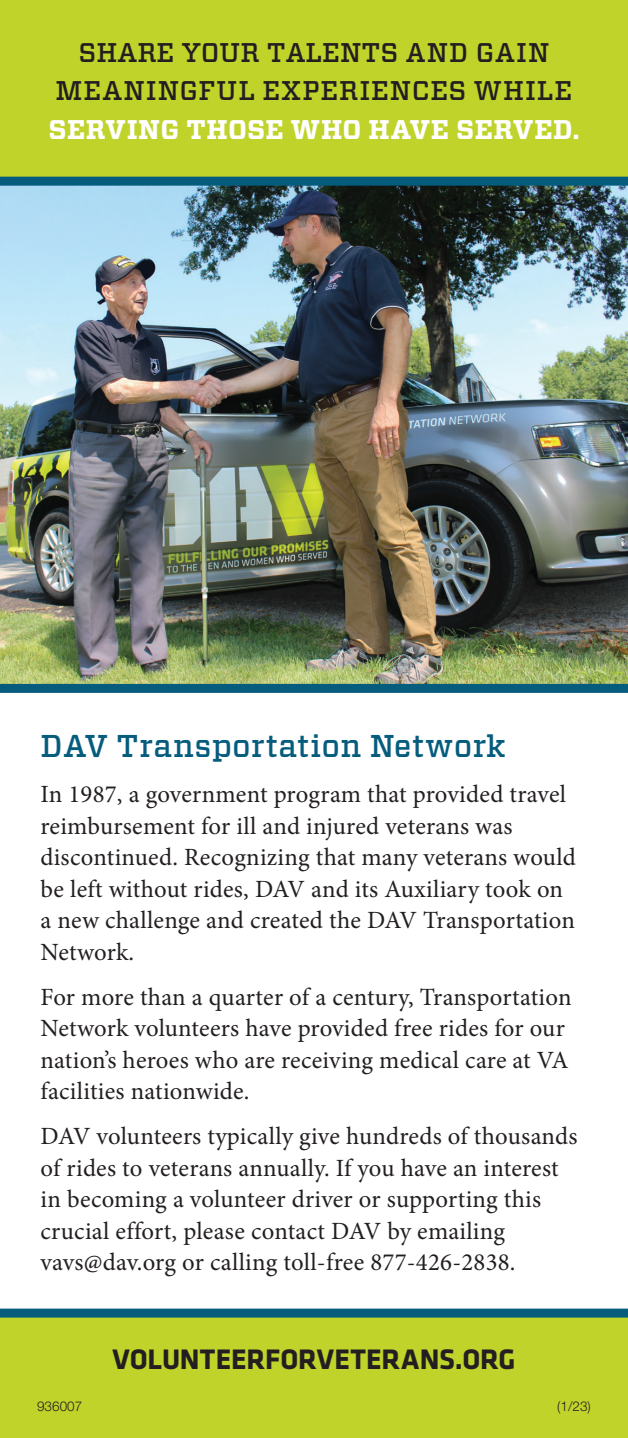
<style>
.page{position:relative;width:628px;height:1438px;background:#fff}
.page>*{position:absolute;margin:0;border:0;box-sizing:border-box;transform-origin:0 0}
.Subhead{font:500 31.5px "Vitesse";letter-spacing:.015em;color:#055c7d}
.t1{font:700 29.25px "Klavika";color:#231f20}
.t2{font:500 27px/38.2px "Vitesse";letter-spacing:.03em;color:#231f20;text-align:center}
.Body_Text{font:24.75px/31.5px "Minion Pro";letter-spacing:.01em;color:#231f20}
.t3{font:300 13.5px "Helvetica Neue LT Std";color:#231f20}
.s1{font-weight:700;color:#fff}
</style>
<div class="page">
<div style="left:0;top:0;width:628px;height:186px;background:#c0d32b"></div>
<img style="left:0;top:186px;width:628px;height:498px">
<div style="left:0;top:1313px;width:628px;height:125px;background:#c0d32b"></div>
<div style="left:0;top:1308px;width:628px;height:9px;background:#055c7d"></div>
<div style="left:0;top:684px;width:628px;height:9px;background:#055c7d"></div>
<div style="left:0;top:177px;width:628px;height:9px;background:#055c7d"></div>
<p class="t2" style="left:48px;top:34px;width:532px">SHARE YOUR TALENTS AND GAIN<br>MEANINGFUL EXPERIENCES WHILE<br><span class="s1">SERVING THOSE WHO HAVE SERVED.</span></p>
<p class="Subhead" style="left:40px;top:725px;width:466px">DAV Transportation Network</p>
<p class="Body_Text" style="left:40px;top:779px;width:537px">In 1987, a government program that provided travel reimbursement for ill and injured veterans was discontinued. Recognizing that many veterans would be left without rides, DAV and its Auxiliary took on a new challenge and created the DAV Transportation Network.</p>
<p class="Body_Text" style="left:40px;top:981px;width:532px">For more than a quarter of a century, Transportation Network volunteers have provided free rides for our nation’s heroes who are receiving medical care at VA facilities nationwide.</p>
<p class="Body_Text" style="left:40px;top:1121px;width:538px">DAV volunteers typically give hundreds of thousands of rides to veterans annually. If you have an interest in becoming a volunteer driver or supporting this crucial effort, please contact DAV by emailing vavs@dav.org or calling toll-free 877-426-2838.</p>
<p class="t1" style="left:112px;top:1337px;width:404px">VOLUNTEERFORVETERANS.ORG</p>
<p class="t3" style="left:37px;top:1397px;width:47px">936007</p>
<p class="t3" style="left:557px;top:1397px;width:35px">(1/23)</p>
</div>
